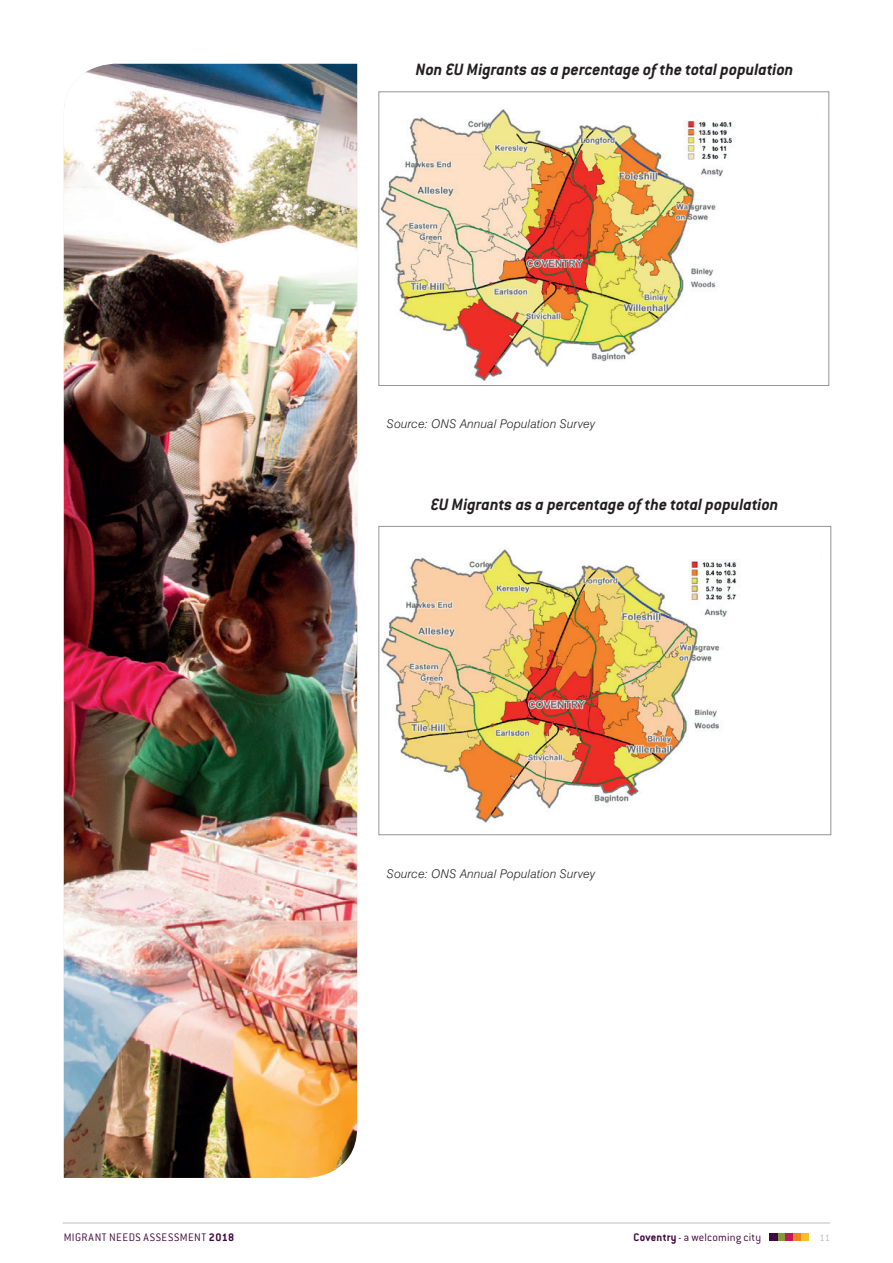
<style>
.page{position:relative;width:893px;height:1263px;background:#fff}
.page>*{position:absolute;margin:0;border:0;box-sizing:border-box;transform-origin:0 0}
.t1{font:italic 700 18px "Conduit ITC";letter-spacing:-.005em;color:#231f20}
.t2{font:italic 300 12px "Swiss 721 BT";letter-spacing:.025em;color:#231f20}
.t3{font:300 12px "Conduit ITC";letter-spacing:.05em;color:#41073e}
.t4{font:300 12px "Conduit ITC";letter-spacing:.03em;color:#41073e}
.t5{font:300 10.5px "Conduit ITC";color:#bcbdc0}
.s1{font-weight:700}
</style>
<div class="page">
<div style="left:777px;top:1233px;width:8px;height:8px;background:#839a39"></div>
<div style="left:785px;top:1233px;width:8px;height:8px;background:#bb1d58"></div>
<div style="left:793px;top:1233px;width:8px;height:8px;background:#ec8322"></div>
<div style="left:801px;top:1233px;width:8px;height:8px;background:#f6bf2a"></div>
<div style="left:769px;top:1233px;width:8px;height:8px;background:#41073e"></div>
<hr style="left:63px;top:1222px;width:767px;height:1px;background:#bcbdc0">
<img style="left:64px;top:64px;width:293px;height:1114px">
<img style="left:380px;top:109px;width:355px;height:272px">
<div style="left:378px;top:91px;width:451px;height:295px;border:1px solid #939598"></div>
<div style="left:682px;top:100px;width:134px;height:19px;background:#fff"></div>
<img style="left:381px;top:549px;width:356px;height:274px">
<div style="left:378px;top:526px;width:453px;height:309px;border:1px solid #939598"></div>
<div style="left:685px;top:540px;width:135px;height:19px;background:#fff"></div>
<p class="t1" style="left:416px;top:59px;width:379px">Non EU Migrants as a percentage of the total population</p>
<p class="t2" style="left:387px;top:417px;width:210px">Source: ONS Annual Population Survey</p>
<p class="t1" style="left:431px;top:494px;width:349px">EU Migrants as a percentage of the total population</p>
<p class="t2" style="left:387px;top:866px;width:210px">Source: ONS Annual Population Survey</p>
<p class="t3" style="left:64px;top:1230px;width:172px">MIGRANT NEEDS ASSESSMENT <span class="s1">2018</span></p>
<p class="t4" style="left:634px;top:1230px;width:129px"><span class="s1">Coventry</span> - a welcoming city</p>
<p class="t5" style="left:819px;top:1232px;width:12px">11</p>
</div>
